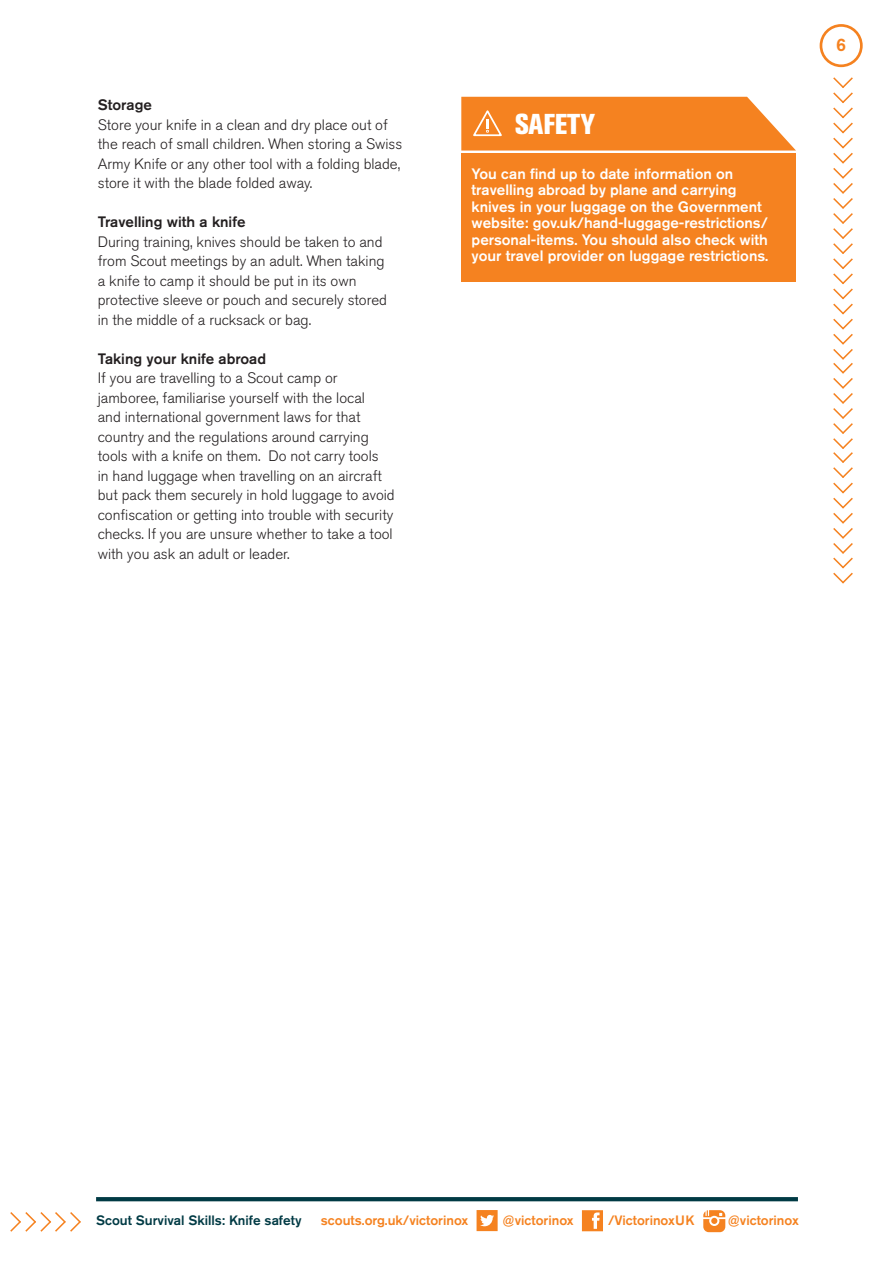
<style>
.page{position:relative;width:893px;height:1263px;background:#fff}
.page>*{position:absolute;margin:0;border:0;box-sizing:border-box;transform-origin:0 0}
._03_Subheaders{font:800 condensed 28.5px "Akzidenz Grotesk BE";color:#fff}
.t1{font:500 18px "Akzidenz Grotesk BE";color:#f58220}
.Main_body{font:300 15px/19.5px "Akzidenz Grotesk BE";color:#231f20}
._10_Facts_Body{font:500 15px/16.5px "Akzidenz Grotesk BE";color:#fff}
.Main_body-2{font:500 15px "Akzidenz Grotesk BE";color:#231f20}
.t2{font:500 13.5px "Akzidenz Grotesk BE";color:#f58220}
.t3{font:500 13.5px "Akzidenz Grotesk BE";color:#003a44}
</style>
<div class="page">
<div style="left:820px;top:24px;width:43px;height:43px;border:3px solid #f58220;border-radius:50%"></div>
<svg style="left:10px;top:1212px;width:71px;height:20px"></svg>
<svg style="left:96px;top:1197px;width:702px;height:4px;fill:#003a44"></svg>
<svg style="left:477px;top:1210px;width:21px;height:21px"></svg>
<svg style="left:582px;top:1210px;width:21px;height:21px"></svg>
<svg style="left:703px;top:1210px;width:22px;height:22px"></svg>
<div style="left:461px;top:153px;width:335px;height:129px;background:#f58220"></div>
<svg style="left:461px;top:97px;width:335px;height:54px"></svg>
<svg style="left:833px;top:77px;width:20px;height:507px"></svg>
<p class="Main_body-2" style="left:98px;top:96px;width:56px">Storage</p>
<p class="Main_body" style="left:98px;top:115px;width:306px">Store your knife in a clean and dry place out of the reach of small children. When storing a Swiss Army Knife or any other tool with a folding blade, store it with the blade folded away.</p>
<p class="Main_body-2" style="left:98px;top:213px;width:149px">Travelling with a knife</p>
<p class="Main_body" style="left:98px;top:232px;width:291px">During training, knives should be taken to and from Scout meetings by an adult. When taking a knife to camp it should be put in its own protective sleeve or pouch and securely stored</p>
<p class="Main_body" style="left:98px;top:310px;width:215px">in the middle of a rucksack or bag.</p>
<p class="Main_body-2" style="left:98px;top:349px;width:170px">Taking your knife abroad</p>
<p class="Main_body" style="left:98px;top:369px;width:298px">If you are travelling to a Scout camp or jamboree, familiarise yourself with the local<br>and international government laws for that country and the regulations around carrying tools with a knife on them. Do not carry tools<br>in hand luggage when travelling on an aircraft but pack them securely in hold luggage to avoid confiscation or getting into trouble with security checks. If you are unsure whether to take a tool with you ask an adult or leader.</p>
<p class="_03_Subheaders" style="left:515px;top:108px;width:82px">SAFETY</p>
<p class="_10_Facts_Body" style="left:472px;top:165px;width:298px">You can find up to date information on travelling abroad by plane and carrying knives in your luggage on the Government website: gov.uk/hand-luggage-restrictions/ personal-items. You should also check with your travel provider on luggage restrictions.</p>
<p class="t1" style="left:836px;top:34px;width:12px">6</p>
<p class="t3" style="left:96px;top:1212px;width:207px">Scout Survival Skills: Knife safety</p>
<p class="t2" style="left:321px;top:1212px;width:149px">scouts.org.uk/victorinox</p>
<p class="t2" style="left:503px;top:1212px;width:73px">@victorinox</p>
<p class="t2" style="left:608px;top:1212px;width:88px">/VictorinoxUK</p>
<p class="t2" style="left:728px;top:1212px;width:73px">@victorinox</p>
</div>
